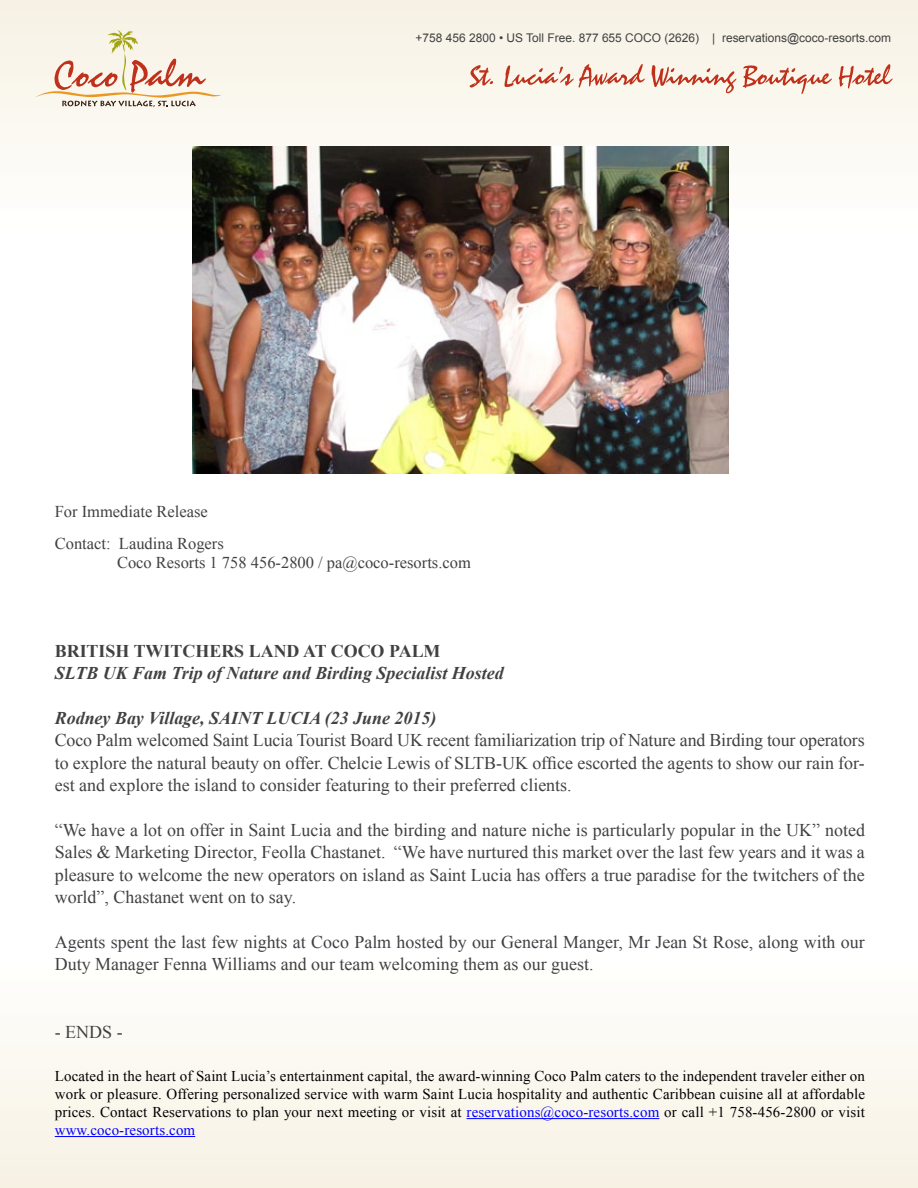
<style>
.page{position:relative;width:918px;height:1188px;background:#fff}
.page>*{position:absolute;margin:0;border:0;box-sizing:border-box;transform-origin:0 0}
.t1{font:18px/22.4px "Times New Roman";color:#414042;text-align:justify}
.t2{font:italic 700 18px "Times New Roman";color:#414042}
.t3{font:700 18px "Times New Roman";color:#414042}
.t4{font:16.5px/31.8px "Times New Roman";color:#414042}
.t5{font:15px/18px "Times New Roman";letter-spacing:.01em;color:#000;text-align:justify}
.t6{font:12px "Arial";color:#414042}
.s1{color:#00f}
</style>
<div class="page">
<div style="left:0;top:0;width:918px;height:294px;background:linear-gradient(to bottom,#f7f2e4,#fff)"></div>
<div style="left:0;top:894px;width:918px;height:294px;background:linear-gradient(to bottom,#fff,#f7f2e5)"></div>
<svg style="left:35px;top:30px;width:187px;height:77px;background:#edc"></svg>
<svg style="left:470px;top:65px;width:23px;height:23px"></svg>
<svg style="left:505px;top:64px;width:140px;height:24px;background:#eccbbe"></svg>
<svg style="left:652px;top:65px;width:84px;height:28px;background:#edccbf"></svg>
<svg style="left:743px;top:65px;width:89px;height:29px;background:#edcdc0"></svg>
<svg style="left:839px;top:64px;width:54px;height:24px"></svg>
<hr style="left:467px;top:1118px;width:192px;height:1px;background:#00f">
<hr style="left:55px;top:1136px;width:140px;height:1px;background:#00f">
<img style="left:192px;top:146px;width:537px;height:327px">
<p class="t6" style="left:416px;top:30px;width:477px">+758 456 2800 • US Toll Free. 877 655 COCO (2626) | reservations@coco-resorts.com</p>
<p class="t4" style="left:55px;top:495px;width:171px">For Immediate Release<br>Contact: Laudina Rogers</p>
<p class="t4" style="left:117px;top:547px;width:355px">Coco Resorts 1 758 456-2800 / pa@coco-resorts.com</p>
<p class="t3" style="left:55px;top:638px;width:387px">BRITISH TWITCHERS LAND AT COCO PALM</p>
<p class="t2" style="left:55px;top:661px;width:450px">SLTB UK Fam Trip of Nature and Birding Specialist Hosted</p>
<p class="t2" style="left:55px;top:705px;width:383px">Rodney Bay Village, SAINT LUCIA (23 June 2015)</p>
<p class="t1" style="left:55px;top:729px;width:812px">Coco Palm welcomed Saint Lucia Tourist Board UK recent familiarization trip of Nature and Birding tour operators to explore the natural beauty on offer. Chelcie Lewis of SLTB-UK office escorted the agents to show our rain for&shy;est and explore the island to consider featuring to their preferred clients.</p>
<p class="t1" style="left:55px;top:819px;width:812px">“We have a lot on offer in Saint Lucia and the birding and nature niche is particularly popular in the UK” noted Sales &amp; Marketing Director, Feolla Chastanet. “We have nurtured this market over the last few years and it was a pleasure to welcome the new operators on island as Saint Lucia has offers a true paradise for the twitchers of the world”, Chastanet went on to say.</p>
<p class="t1" style="left:55px;top:931px;width:812px">Agents spent the last few nights at Coco Palm hosted by our General Manger, Mr Jean St Rose, along with our<br>Duty Manager Fenna Williams and our team welcoming them as our guest.</p>
<p class="t1" style="left:55px;top:1020px;width:69px">- ENDS -</p>
<p class="t5" style="left:55px;top:1067px;width:812px">Located in the heart of Saint Lucia’s entertainment capital, the award-winning Coco Palm caters to the independent traveler either on work or pleasure. Offering personalized service with warm Saint Lucia hospitality and authentic Caribbean cuisine all at affordable prices. Contact Reservations to plan your next meeting or visit at <span class="s1">reservations@coco-resorts.com</span> or call +1 758-456-2800 or visit <span class="s1">www.coco-resorts.com</span></p>
</div>
